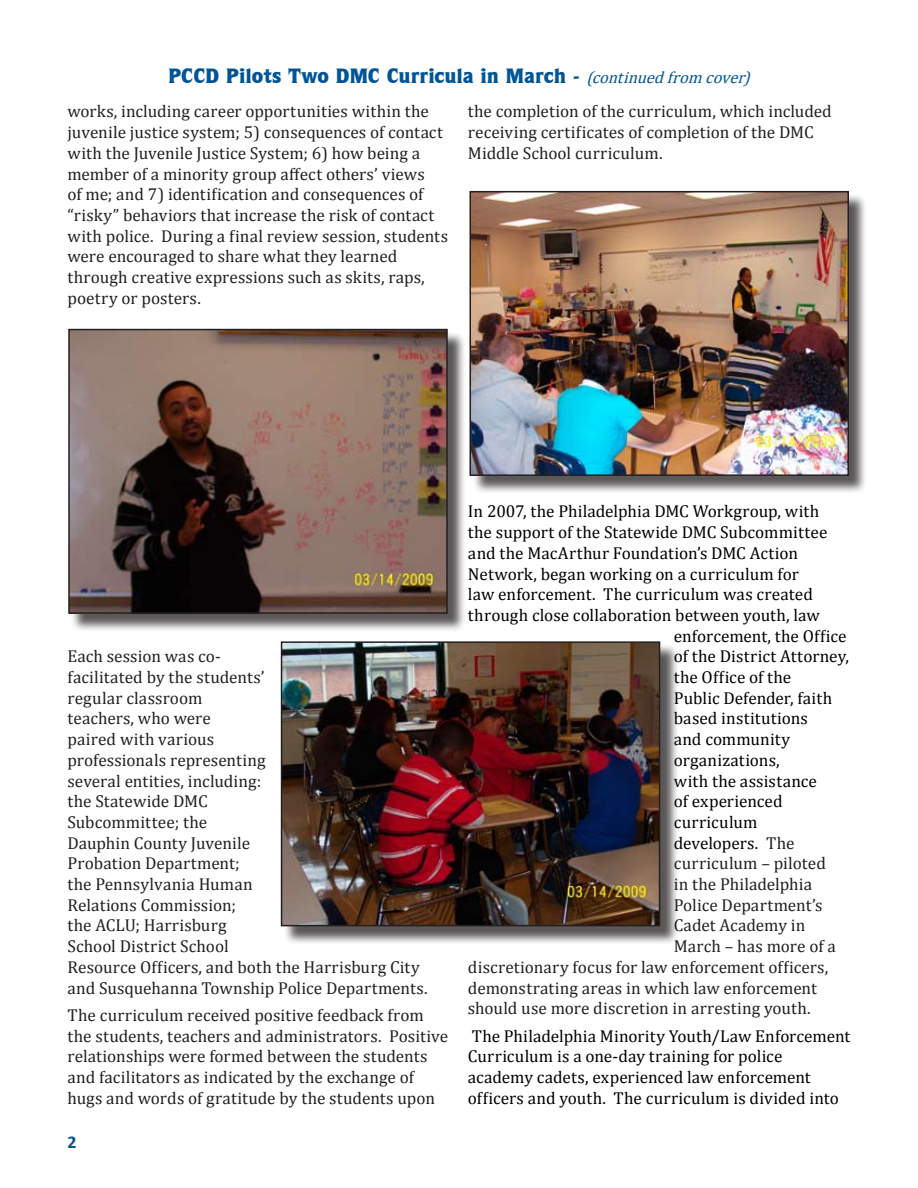
<style>
.page{position:relative;width:918px;height:1188px;background:#fff}
.page>*{position:absolute;margin:0;border:0;box-sizing:border-box;transform-origin:0 0}
.t1{font:900 21px "Quorum IT Cby BT";letter-spacing:-.005em;color:#005596}
.t2{font:700 18px "Calibri";color:#005596}
.t3{font:17.25px/20.7px "Cambria";letter-spacing:.005em;color:#231f20}
.t4{font:17.25px/20.7px "Cambria";letter-spacing:.005em;color:#000}
.s1{font-family:"Cambria";font-weight:400;font-style:italic;font-size:16.5px}
.s2{color:#231f20}
</style>
<div class="page">
<div style="left:70px;top:331px;width:396px;height:301px;background:#231f20;opacity:.75"></div>
<img style="left:71px;top:332px;width:374px;height:279px">
<div style="left:68px;top:329px;width:380px;height:285px;border:2px solid #231f20"></div>
<div style="left:472px;top:193px;width:396px;height:302px;background:#231f20;opacity:.75"></div>
<img style="left:473px;top:194px;width:373px;height:279px">
<div style="left:470px;top:191px;width:379px;height:285px;border:2px solid #231f20"></div>
<div style="left:283px;top:644px;width:396px;height:301px;background:#231f20;opacity:.75"></div>
<img style="left:284px;top:644px;width:373px;height:279px">
<div style="left:281px;top:641px;width:379px;height:285px;border:2px solid #231f20"></div>
<p class="t1" style="left:168px;top:63px;width:608px">PCCD Pilots Two DMC Curricula in March - <span class="s1">(continuedfromcover)</span></p>
<p class="t3" style="left:68px;top:101px;width:382px">works, including career opportunities within the juvenile justice system; 5) consequences of contact with the Juvenile Justice System; 6) how being a member of a minority group affect others’ views<br>of me; and 7) identification and consequences of “risky” behaviors that increase the risk of contact with police. During a final review session, students were encouraged to share what they learned through creative expressions such as skits, raps, poetry or posters.</p>
<p class="t3" style="left:468px;top:101px;width:365px">the completion of the curriculum, which included receiving certificates of completion of the DMC<br>Middle School curriculum.</p>
<p class="t3" style="left:68px;top:646px;width:362px">Each session was co-<br>facilitated by the students’<br>regular classroom<br>teachers, who were<br>paired with various<br>professionals representing<br>several entities, including:<br>the Statewide DMC<br>Subcommittee; the<br>Dauphin County Juvenile<br>Probation Department;<br>the Pennsylvania Human<br>Relations Commission;<br>the ACLU; Harrisburg<br>School District School<br>Resource Officers, and both the Harrisburg City and Susquehanna Township Police Departments.</p>
<p class="t3" style="left:68px;top:1005px;width:382px">The curriculum received positive feedback from the students, teachers and administrators. Positive relationships were formed between the students and facilitators as indicated by the exchange of hugs and words of gratitude by the students upon</p>
<p class="t2" style="left:68px;top:1130px;width:11px">2</p>
<p class="t4" style="left:468px;top:501px;width:353px">In 2007, the Philadelphia DMC Workgroup, with</p>
<p class="t4" style="left:468px;top:522px;width:361px">the support of the Statewide DMC Subcommittee</p>
<p class="t4" style="left:468px;top:543px;width:332px">and the MacArthur Foundation’s DMC Action</p>
<p class="t4" style="left:468px;top:563px;width:332px">Network, began working on a curriculum for</p>
<p class="t4" style="left:468px;top:584px;width:346px">law enforcement. The curriculum was created</p>
<p class="t4" style="left:468px;top:605px;width:353px">through close collaboration between youth, law</p>
<p class="t4" style="left:674px;top:625px;width:174px">enforcement, the Office</p>
<p class="t4" style="left:674px;top:646px;width:177px">of the District Attorney,</p>
<p class="t4" style="left:674px;top:667px;width:119px">the Office of the</p>
<p class="t4" style="left:674px;top:687px;width:160px">Public Defender, faith</p>
<p class="t4" style="left:674px;top:708px;width:136px">based institutions</p>
<p class="t4" style="left:674px;top:729px;width:118px">and community</p>
<p class="t4" style="left:674px;top:750px;width:108px">organizations,</p>
<p class="t4" style="left:674px;top:770px;width:145px">with the assistance</p>
<p class="t4" style="left:674px;top:791px;width:110px">of experienced</p>
<p class="t4" style="left:674px;top:812px;width:85px">curriculum</p>
<p class="t4" style="left:674px;top:832px;width:122px">developers. <span class="s2">The</span></p>
<p class="t3" style="left:674px;top:853px;width:154px">curriculum – piloted</p>
<p class="t3" style="left:674px;top:874px;width:140px">in the Philadelphia</p>
<p class="t3" style="left:674px;top:894px;width:150px">Police Department’s</p>
<p class="t3" style="left:674px;top:915px;width:133px">Cadet Academy in</p>
<p class="t3" style="left:674px;top:936px;width:164px">March – has more of a</p>
<p class="t3" style="left:468px;top:957px;width:362px">discretionary focus for law enforcement officers,</p>
<p class="t3" style="left:468px;top:977px;width:350px">demonstrating areas in which law enforcement</p>
<p class="t3" style="left:468px;top:998px;width:344px">should use more discretion in arresting youth.</p>
<p class="t4" style="left:468px;top:1025px;width:384px">The Philadelphia Minority Youth/Law Enforcement Curriculum is a one-day training for police academy cadets, experienced law enforcement officers and youth. The curriculum is divided into</p>
</div>
